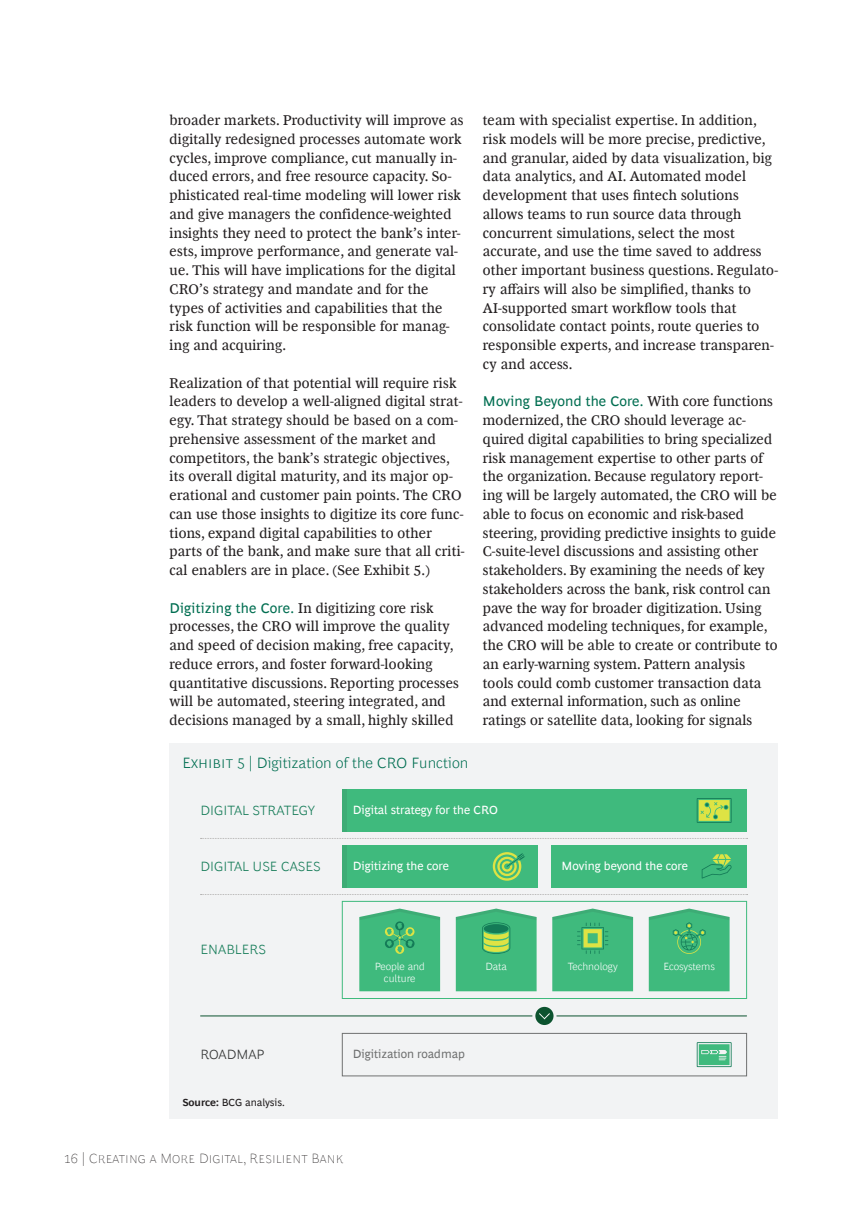
<style>
.page{position:relative;width:842px;height:1212px;background:#fff}
.page>*{position:absolute;margin:0;border:0;box-sizing:border-box;transform-origin:0 0}
.Exhibit_Title{font:300 15px "Henderson BCG Sans";letter-spacing:.005em;color:#006e51}
.Header-C{font:14.25px/18.8px "Henderson BCG Serif";letter-spacing:.01em;color:#231f20}
.Body_Copy{font:14.25px/18.8px "Henderson BCG Serif";letter-spacing:.015em;color:#231f20}
.t1{font:300 13.5px "Henderson BCG Sans";color:#147b57}
.t2{font:100 13.5px "Henderson BCG Sans";letter-spacing:.01em;color:#231f20}
.t3{font:300 13.5px "Henderson BCG Sans";color:#323333}
.t4{font:12px "Henderson BCG Sans";color:#fff}
.t5{font:12px "Henderson BCG Sans";color:#707171}
.t6{font:300 10.5px/12px "Henderson BCG Sans";color:#fff;text-align:center}
.Exhibit_footer{font:10.5px "Henderson BCG Sans";color:#231f20}
.s1{font-family:"Henderson BCG Sans";color:#006e51}
.s2{font-weight:700}
</style>
<div class="page">
<div style="left:170px;top:744px;width:608px;height:375px;background:#f2f3f4"></div>
<div style="left:342px;top:901px;width:405px;height:98px;border:1px solid #3fba7d"></div>
<div style="left:342px;top:789px;width:405px;height:43px;background:#3fba7d"></div>
<div style="left:342px;top:845px;width:196px;height:43px;background:#3fba7d"></div>
<div style="left:551px;top:845px;width:196px;height:43px;background:#3fba7d"></div>
<svg style="left:493px;top:852px;width:32px;height:29px"></svg>
<svg style="left:702px;top:854px;width:30px;height:24px"></svg>
<hr style="left:201px;top:1016px;width:546px;height:1px;background:#0c532f">
<svg style="left:201px;top:894px;width:547px;height:1px"></svg>
<svg style="left:201px;top:838px;width:547px;height:1px"></svg>
<div style="left:342px;top:1033px;width:405px;height:43px;border:1px solid #707171"></div>
<svg style="left:697px;top:1042px;width:35px;height:25px"></svg>
<svg style="left:534px;top:1005px;width:21px;height:21px"></svg>
<div style="left:532px;top:1004px;width:24px;height:24px;border:3px solid #f2f3f4;border-radius:50%"></div>
<svg style="left:539px;top:1013px;width:11px;height:6px"></svg>
<svg style="left:697px;top:798px;width:35px;height:25px"></svg>
<div style="left:342px;top:789px;width:5px;height:43px;background:#3dac75"></div>
<div style="left:342px;top:845px;width:5px;height:43px;background:#3dac75"></div>
<svg style="left:359px;top:908px;width:81px;height:83px;background:#4cbc81"></svg>
<svg style="left:456px;top:908px;width:81px;height:83px;background:#50bc7f"></svg>
<svg style="left:552px;top:908px;width:81px;height:83px;background:#4ebd81"></svg>
<svg style="left:649px;top:908px;width:80px;height:83px;background:#4abb81"></svg>
<p class="Body_Copy" style="left:170px;top:110px;width:295px">broader markets. Productivity will improve as digitally redesigned processes automate work cycles, improve compliance, cut manually in&shy;duced errors, and free resource capacity. So&shy;phisticated real-time modeling will lower risk and give managers the confidence-weighted insights they need to protect the bank’s inter&shy;ests, improve performance, and generate val&shy;ue. This will have implications for the digital CRO’s strategy and mandate and for the types of activities and capabilities that the risk function will be responsible for manag&shy;ing and acquiring.</p>
<p class="Body_Copy" style="left:170px;top:372px;width:296px">Realization of that potential will require risk leaders to develop a well-aligned digital strat&shy;egy. That strategy should be based on a com&shy;prehensive assessment of the market and competitors, the bank’s strategic objectives, its overall digital maturity, and its major op&shy;erational and customer pain points. The CRO can use those insights to digitize its core func&shy;tions, expand digital capabilities to other parts of the bank, and make sure that all criti&shy;cal enablers are in place. (See Exhibit 5.)</p>
<p class="Header-C" style="left:170px;top:597px;width:291px"><span class="s1">Digitizing the Core.</span> In digitizing core risk processes, the CRO will improve the quality and speed of decision making, free capacity, reduce errors, and foster forward-looking quantitative discussions. Reporting processes will be automated, steering integrated, and decisions managed by a small, highly skilled</p>
<p class="Exhibit_Title" style="left:182px;top:752px;width:288px">Exhibit 5 | Digitization of the CRO Function</p>
<p class="Header-C" style="left:483px;top:110px;width:297px">team with specialist expertise. In addition, risk models will be more precise, predictive, and granular, aided by data visualization, big data analytics, and AI. Automated model development that uses fintech solutions allows teams to run source data through concurrent simulations, select the most accurate, and use the time saved to address other important business questions. Regulato&shy;ry affairs will also be simplified, thanks to AI-supported smart workflow tools that consolidate contact points, route queries to responsible experts, and increase transparen&shy;cy and access.</p>
<p class="Header-C" style="left:483px;top:391px;width:296px"><span class="s1">Moving Beyond the Core.</span> With core functions modernized, the CRO should leverage ac&shy;quired digital capabilities to bring specialized risk management expertise to other parts of the organization. Because regulatory report&shy;ing will be largely automated, the CRO will be able to focus on economic and risk-based steering, providing predictive insights to guide C-suite-level discussions and assisting other stakeholders. By examining the needs of key stakeholders across the bank, risk control can pave the way for broader digitization. Using advanced modeling techniques, for example, the CRO will be able to create or contribute to an early-warning system. Pattern analysis tools could comb customer transaction data and external information, such as online ratings or satellite data, looking for signals</p>
<p class="t1" style="left:201px;top:800px;width:116px">DIGITAL STRATEGY</p>
<p class="t4" style="left:353px;top:801px;width:147px">Digital strategy for the CRO</p>
<p class="t1" style="left:201px;top:856px;width:122px">DIGITAL USE CASES</p>
<p class="t4" style="left:353px;top:857px;width:98px">Digitizing the core</p>
<p class="t4" style="left:562px;top:857px;width:128px">Moving beyond the core</p>
<p class="t1" style="left:201px;top:939px;width:67px">ENABLERS</p>
<p class="t6" style="left:375px;top:959px;width:52px">People and culture</p>
<p class="t6" style="left:485px;top:959px;width:23px">Data</p>
<p class="t6" style="left:568px;top:959px;width:52px">Technology</p>
<p class="t6" style="left:663px;top:959px;width:53px">Ecosystems</p>
<p class="t3" style="left:201px;top:1044px;width:66px">ROADMAP</p>
<p class="t5" style="left:353px;top:1045px;width:114px">Digitization roadmap</p>
<p class="Exhibit_footer" style="left:182px;top:1095px;width:104px"><span class="s2">Source:</span> BCG analysis.</p>
<p class="t2" style="left:64px;top:1149px;width:281px">16 | Creating a More Digital, Resilient Bank</p>
</div>
